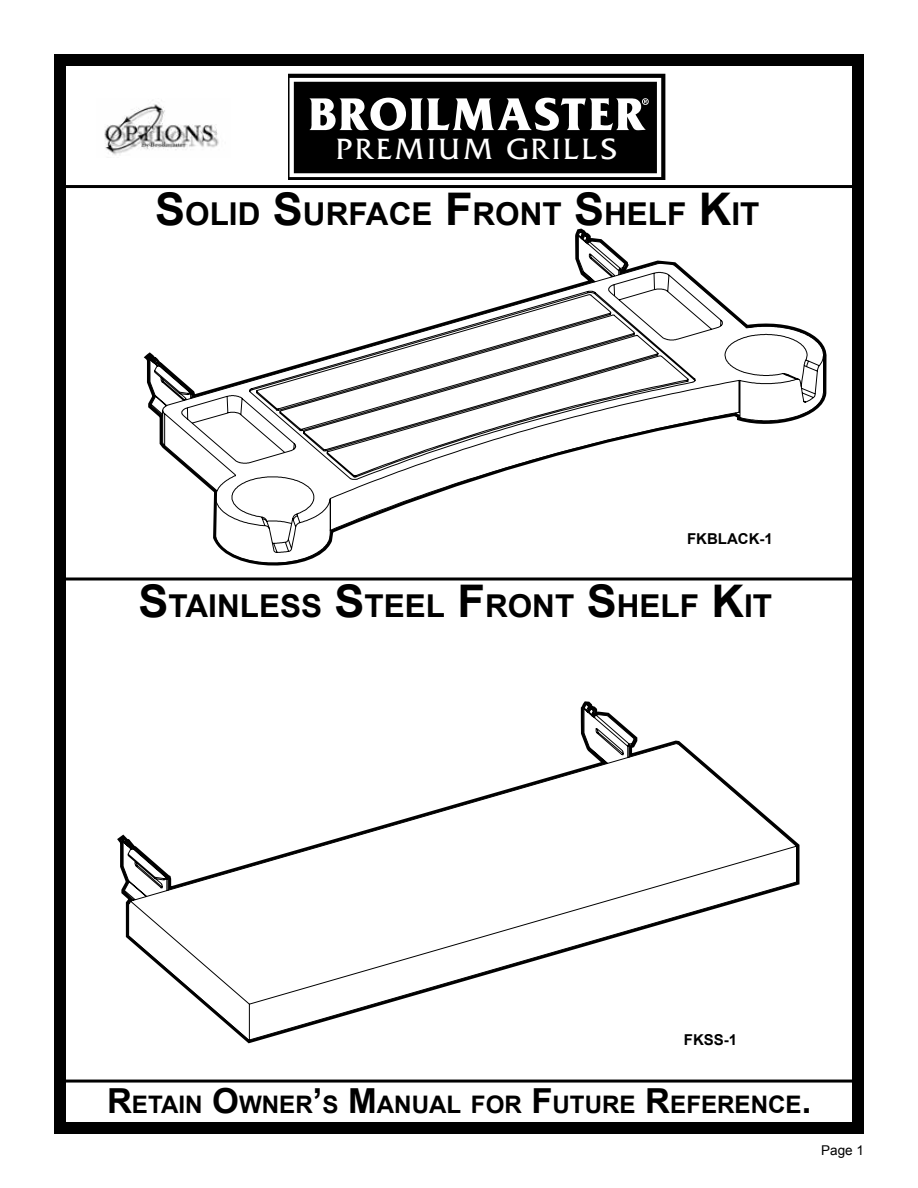
<style>
.page{position:relative;width:918px;height:1188px;background:#fff}
.page>*{position:absolute;margin:0;border:0;box-sizing:border-box;transform-origin:0 0}
.t1{font:700 31.5px "Arial";color:#000}
.t2{font:30.75px "Friz Quadrata Std";letter-spacing:.1em;color:#fff}
.t3{font:700 24.15px "Arial";color:#000}
.t4{font:700 15px "Arial";color:#000}
.t5{font:13.5px "Arial";color:#000}
.s1{font-size:45px}
.s2{font-size:34.5px}
</style>
<div class="page">
<svg style="left:121px;top:704px;width:676px;height:336px"></svg>
<svg style="left:148px;top:231px;width:676px;height:332px"></svg>
<div style="left:54px;top:54px;width:810px;height:1080px;border:12px solid #000"></div>
<img style="left:104px;top:100px;width:115px;height:55px">
<hr style="left:55px;top:185px;width:800px;height:3px;background:#000">
<hr style="left:58px;top:578px;width:805px;height:2px;background:#000">
<svg style="left:288px;top:74px;width:377px;height:106px"></svg>
<hr style="left:56px;top:1080px;width:804px;height:3px;background:#000">
<p class="t2" style="left:336px;top:132px;width:283px">PREMIUM GRILLS</p>
<p class="t1" style="left:155px;top:193px;width:606px"><span class="s1">S</span>OLID <span class="s1">S</span>URFACE <span class="s1">F</span>RONT <span class="s1">S</span>HELF <span class="s1">K</span>IT</p>
<p class="t4" style="left:687px;top:529px;width:87px">FKBLACK-1</p>
<p class="t1" style="left:139px;top:585px;width:635px"><span class="s1">S</span>TAINLESS <span class="s1">S</span>TEEL <span class="s1">F</span> RONT <span class="s1">S</span>HELF <span class="s1">K</span>IT</p>
<p class="t4" style="left:684px;top:1030px;width:55px">FKSS-1</p>
<p class="t3" style="left:107px;top:1088px;width:706px"><span class="s2">R</span>ETAIN <span class="s2">O</span>WNER<span class="s2">’</span>S <span class="s2">M</span>ANUAL FOR <span class="s2">F</span>UTURE <span class="s2">R</span>EFERENCE<span class="s2">.</span></p>
<p class="t5" style="left:821px;top:1142px;width:44px">Page 1</p>
</div>
